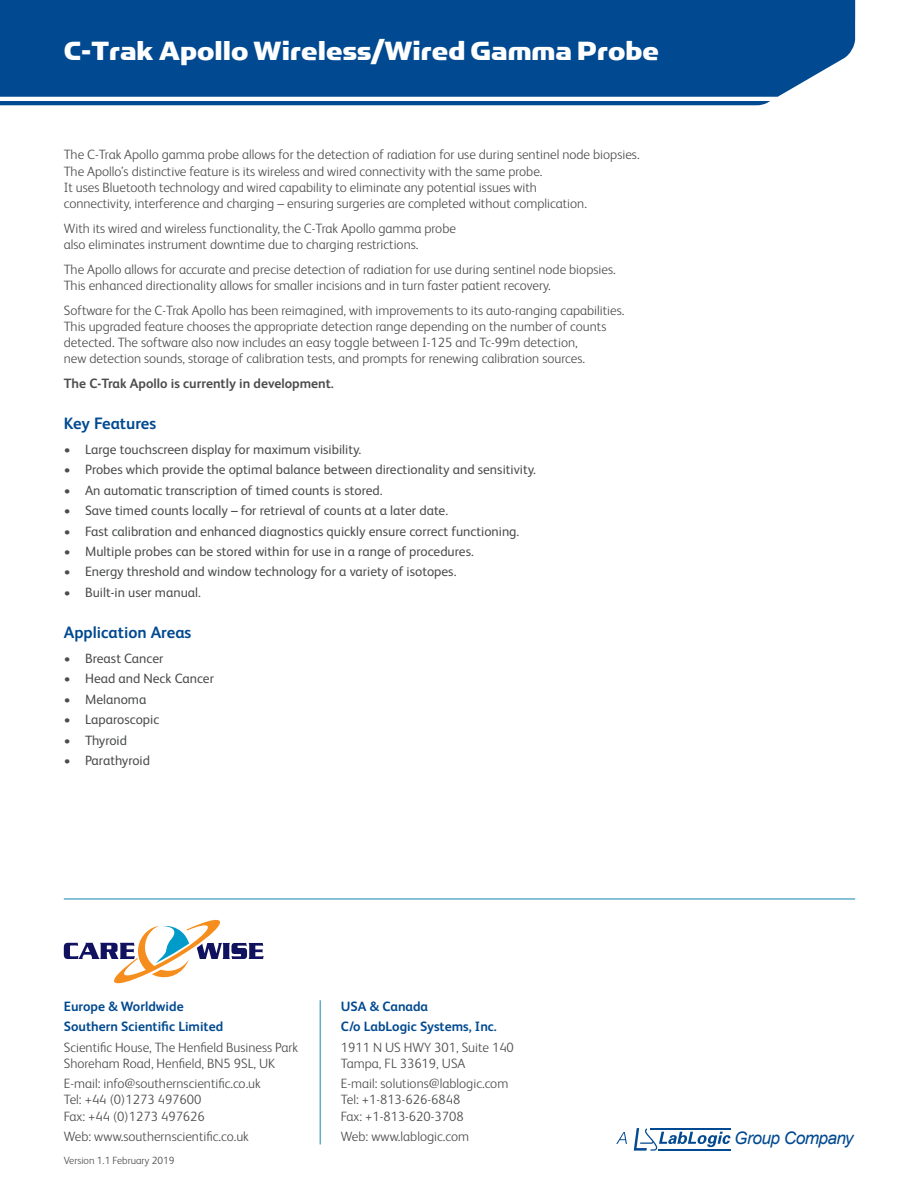
<style>
.page{position:relative;width:919px;height:1187px;background:#fff}
.page>*{position:absolute;margin:0;border:0;box-sizing:border-box;transform-origin:0 0}
.t1{font:30px "Simian Display Chimpanzee";color:#fff}
.t2{font:italic 17.25px "Arial";letter-spacing:-.035em;color:#014990}
.t3{font:700 16.5px "FS Albert Pro";color:#014990}
.t4{font:300 13.5px/16.2px "FS Albert Pro";color:#4b4c4d}
.t5{font:13.5px "FS Albert Pro";color:#4b4c4d}
.t6{font:700 13.5px "FS Albert Pro";color:#014990}
.t7{font:700 13.5px "FS Albert Pro";color:#4b4c4d}
.t8{font:300 10.5px "FS Albert Pro";color:#4b4c4d}
</style>
<div class="page">
<svg style="left:0;top:0;width:855px;height:105px;background:#115497"></svg>
<hr style="left:64px;top:898px;width:791px;height:1px;background:#61adca">
<svg style="left:64px;top:919px;width:199px;height:65px"></svg>
<hr style="left:319px;top:1000px;width:2px;height:144px;background:#61adca">
<svg style="left:617px;top:1132px;width:10px;height:11px"></svg>
<svg style="left:633px;top:1128px;width:97px;height:22px"></svg>
<hr style="left:650px;top:1127px;width:80px;height:2px;background:#014990">
<hr style="left:658px;top:1149px;width:72px;height:1px;background:#014990">
<p class="t1" style="left:64px;top:35px;width:597px">C-Trak Apollo Wireless/Wired Gamma Probe</p>
<p class="t4" style="left:64px;top:146px;width:577px">The C-Trak Apollo gamma probe allows for the detection of radiation for use during sentinel node biopsies.<br>The Apollo’s distinctive feature is its wireless and wired connectivity with the same probe.<br>It uses Bluetooth technology and wired capability to eliminate any potential issues with<br>connectivity, interference and charging – ensuring surgeries are completed without complication.</p>
<p class="t4" style="left:64px;top:219px;width:393px">With its wired and wireless functionality, the C-Trak Apollo gamma probe also eliminates instrument downtime due to charging restrictions.</p>
<p class="t4" style="left:64px;top:260px;width:553px">The Apollo allows for accurate and precise detection of radiation for use during sentinel node biopsies.<br>This enhanced directionality allows for smaller incisions and in turn faster patient recovery.</p>
<p class="t4" style="left:64px;top:301px;width:562px">Software for the C-Trak Apollo has been reimagined, with improvements to its auto-ranging capabilities.<br>This upgraded feature chooses the appropriate detection range depending on the number of counts detected. The software also now includes an easy toggle between I-125 and Tc-99m detection,<br>new detection sounds, storage of calibration tests, and prompts for renewing calibration sources.</p>
<p class="t7" style="left:64px;top:373px;width:271px">The C-Trak Apollo is currently in development.</p>
<p class="t3" style="left:64px;top:411px;width:94px">Key Features</p>
<p class="t5" style="left:64px;top:439px;width:299px">• Large touchscreen display for maximum visibility.</p>
<p class="t5" style="left:64px;top:460px;width:473px">• Probes which provide the optimal balance between directionality and sensitivity.</p>
<p class="t5" style="left:64px;top:480px;width:320px">• An automatic transcription of timed counts is stored.</p>
<p class="t5" style="left:64px;top:501px;width:386px">• Save timed counts locally – for retrieval of counts at a later date.</p>
<p class="t5" style="left:64px;top:521px;width:457px">• Fast calibration and enhanced diagnostics quickly ensure correct functioning.</p>
<p class="t5" style="left:64px;top:541px;width:411px">• Multiple probes can be stored within for use in a range of procedures.</p>
<p class="t5" style="left:64px;top:562px;width:394px">• Energy threshold and window technology for a variety of isotopes.</p>
<p class="t5" style="left:64px;top:582px;width:139px">• Built-in user manual.</p>
<p class="t3" style="left:64px;top:620px;width:129px">Application Areas</p>
<p class="t5" style="left:64px;top:648px;width:101px">• Breast Cancer</p>
<p class="t5" style="left:64px;top:669px;width:152px">• Head and Neck Cancer</p>
<p class="t5" style="left:64px;top:689px;width:84px">• Melanoma</p>
<p class="t5" style="left:64px;top:709px;width:97px">• Laparoscopic</p>
<p class="t5" style="left:64px;top:730px;width:65px">• Thyroid</p>
<p class="t5" style="left:64px;top:750px;width:88px">• Parathyroid</p>
<p class="t6" style="left:64px;top:996px;width:121px">Europe &amp; Worldwide</p>
<p class="t6" style="left:64px;top:1016px;width:161px">Southern Scientific Limited</p>
<p class="t4" style="left:64px;top:1037px;width:236px">Scientific House, The Henfield Business Park<br>Shoreham Road, Henfield, BN5 9SL, UK</p>
<p class="t4" style="left:64px;top:1074px;width:198px">E-mail: info@southernscientific.co.uk<br>Tel: +44 (0)1273 497600<br>Fax: +44 (0)1273 497626</p>
<p class="t4" style="left:64px;top:1127px;width:186px">Web: www.southernscientific.co.uk</p>
<p class="t8" style="left:64px;top:1152px;width:112px">Version 1.1 February 2019</p>
<p class="t6" style="left:341px;top:996px;width:89px">USA &amp; Canada</p>
<p class="t6" style="left:341px;top:1016px;width:157px">C/o LabLogic Systems, Inc.</p>
<p class="t4" style="left:341px;top:1037px;width:174px">1911 N US HWY 301, Suite 140<br>Tampa, FL 33619, USA</p>
<p class="t4" style="left:341px;top:1074px;width:169px">E-mail: solutions@lablogic.com<br>Tel: +1-813-626-6848</p>
<p class="t4" style="left:341px;top:1106px;width:124px">Fax: +1-813-620-3708</p>
<p class="t4" style="left:341px;top:1127px;width:130px">Web: www.lablogic.com</p>
<p class="t2" style="left:734px;top:1126px;width:121px">Group Company</p>
</div>
